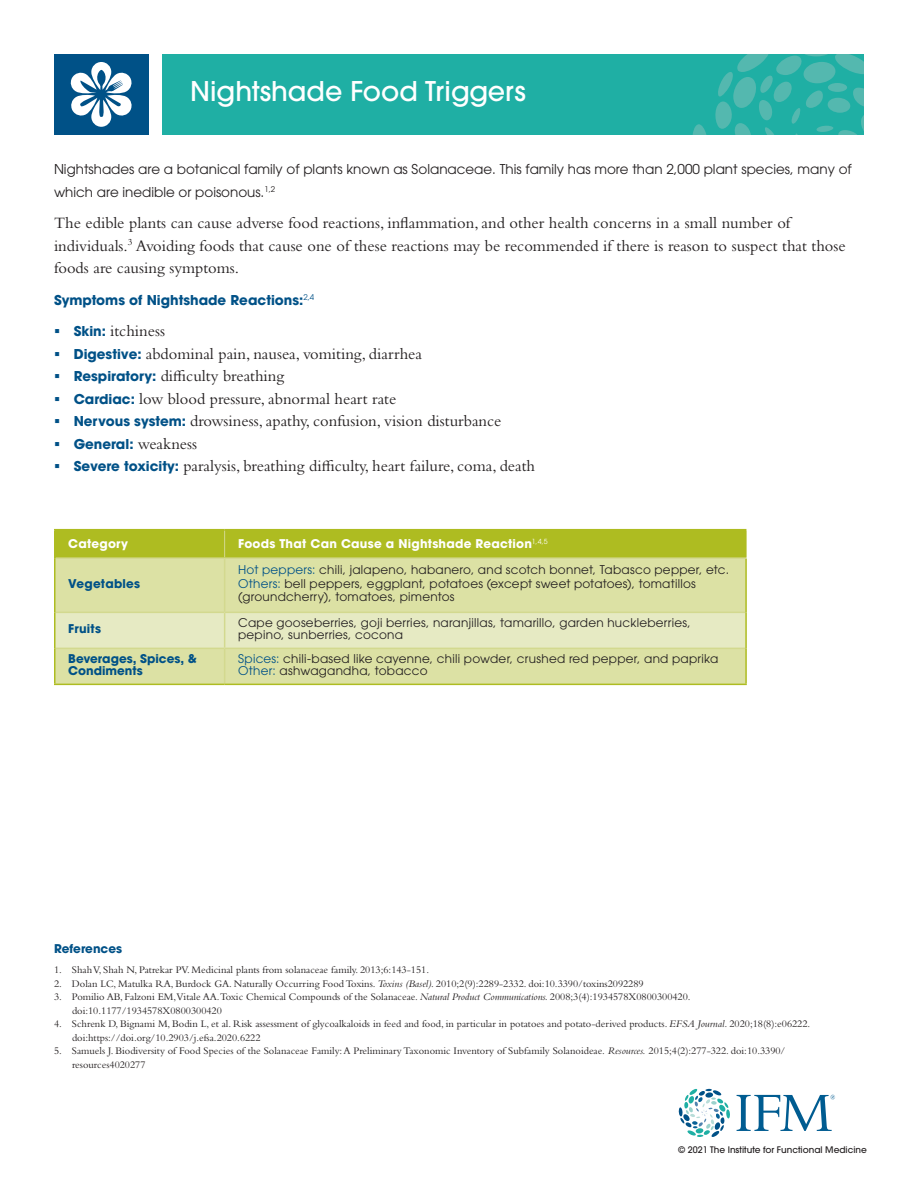
<style>
.page{position:relative;width:918px;height:1188px;background:#fff}
.page>*{position:absolute;margin:0;border:0;box-sizing:border-box;transform-origin:0 0}
.t1{font:500 27px "ITC Avant Garde Pro";color:#fff}
.Body{font:16.5px/22.5px "Bembo Std";color:#231f20}
.Body-2{font:13.5px/22.5px "ITC Avant Garde Pro";color:#231f20}
.Body-3{font:700 13.5px "ITC Avant Garde Pro";color:#005187}
.Table_text{font:12px/13.5px "ITC Avant Garde Std";letter-spacing:.02em;color:#231f20}
.Table_Text_bold{font:700 12px "ITC Avant Garde Std";letter-spacing:.02em;color:#fff}
.Table_Text_bold-2{font:700 12px/12px "ITC Avant Garde Std";color:#005187}
.subhead_2{font:700 12px "ITC Avant Garde Pro";color:#005187}
.references{font:10.5px/13.5px "Bembo Std";color:#231f20}
.body_bullet{font:500 9px "Avant Garde";color:#231f20}
.s1{color:#005187}
.s2{font-family:"ITC Avant Garde Pro";font-weight:700;font-size:13.5px;color:#005187}
.s3{font-family:"Bembo Std";font-weight:400;font-size:16.5px;color:#231f20}
.s4{font-style:italic}
</style>
<div class="page">
<div style="left:162px;top:54px;width:702px;height:81px;background:#1fafa4"></div>
<div style="left:54px;top:54px;width:94px;height:81px;background:#005187"></div>
<svg style="left:693px;top:124px;width:13px;height:11px"></svg>
<svg style="left:715px;top:54px;width:149px;height:81px"></svg>
<svg style="left:70px;top:62px;width:62px;height:65px"></svg>
<svg style="left:679px;top:1089px;width:51px;height:48px"></svg>
<svg style="left:737px;top:1095px;width:98px;height:36px"></svg>
<div style="left:56px;top:559px;width:689px;height:125px;background:#dce1a4"></div>
<div style="left:56px;top:613px;width:689px;height:35px;background:#e6eac3"></div>
<div style="left:56px;top:530px;width:691px;height:27px;background:#aebc21"></div>
<hr style="left:56px;top:557px;width:169px;height:2px;background:#d3d98f">
<hr style="left:225px;top:557px;width:522px;height:2px;background:#d3d98f">
<hr style="left:56px;top:612px;width:169px;height:1px;background:#d3d98f">
<hr style="left:225px;top:612px;width:520px;height:1px;background:#d3d98f">
<hr style="left:56px;top:648px;width:169px;height:1px;background:#d3d98f">
<hr style="left:225px;top:648px;width:520px;height:1px;background:#d3d98f">
<hr style="left:54px;top:558px;width:2px;height:54px;background:#aebc21">
<hr style="left:745px;top:559px;width:2px;height:53px;background:#aebc21">
<hr style="left:54px;top:612px;width:2px;height:36px;background:#aebc21">
<hr style="left:745px;top:612px;width:2px;height:36px;background:#aebc21">
<hr style="left:54px;top:648px;width:2px;height:36px;background:#aebc21">
<hr style="left:745px;top:648px;width:2px;height:36px;background:#aebc21">
<hr style="left:224px;top:559px;width:1px;height:53px;background:#d3d98f">
<hr style="left:224px;top:613px;width:1px;height:35px;background:#d3d98f">
<hr style="left:224px;top:649px;width:1px;height:35px;background:#d3d98f">
<hr style="left:54px;top:684px;width:171px;height:1px;background:#aebc21">
<hr style="left:225px;top:684px;width:522px;height:1px;background:#aebc21">
<hr style="left:54px;top:529px;width:171px;height:1px;background:#aebc21">
<hr style="left:225px;top:529px;width:521px;height:1px;background:#aebc21">
<hr style="left:54px;top:530px;width:2px;height:28px;background:#aebc21">
<p class="t1" style="left:190px;top:74px;width:337px">Nightshade Food Triggers</p>
<p class="Body-2" style="left:54px;top:158px;width:799px">Nightshades are a botanical family of plants known as Solanaceae. This family has more than 2,000 plant species, many of which are inedible or poisonous.<sup>1,2</sup></p>
<p class="Body" style="left:54px;top:212px;width:793px">The edible plants can cause adverse food reactions, inflammation, and other health concerns in a small number of individuals.<sup>3</sup> Avoiding foods that cause one of these reactions may be recommended if there is reason to suspect that those foods are causing symptoms.</p>
<p class="Body-3" style="left:54px;top:291px;width:262px">Symptoms of Nightshade Reactions:<sup>2,4</sup></p>
<p class="Body" style="left:54px;top:320px;width:113px"><span class="s1">▪</span> <span class="s2">Skin:</span> itchiness</p>
<p class="Body" style="left:54px;top:342px;width:370px"><span class="s1">▪</span> <span class="s2">Digestive:</span> abdominal pain, nausea, vomiting, diarrhea</p>
<p class="Body" style="left:54px;top:365px;width:232px"><span class="s1">▪</span> <span class="s2">Respiratory:</span> difficulty breathing</p>
<p class="Body" style="left:54px;top:387px;width:344px"><span class="s1">▪</span> <span class="s2">Cardiac:</span> low blood pressure, abnormal heart rate</p>
<p class="Body" style="left:54px;top:410px;width:449px"><span class="s1">▪</span> <span class="s2">Nervous system:</span> drowsiness, apathy, confusion, vision disturbance</p>
<p class="Body-3" style="left:54px;top:435px;width:145px">▪ General: <span class="s3">weakness</span></p>
<p class="Body" style="left:54px;top:455px;width:483px"><span class="s1">▪</span> <span class="s2">Severe toxicity:</span> paralysis, breathing difficulty, heart failure, coma, death</p>
<p class="Table_Text_bold" style="left:68px;top:536px;width:61px">Category</p>
<p class="Table_Text_bold" style="left:238px;top:536px;width:311px">Foods That Can Cause a Nightshade Reaction<sup>1,4,5</sup></p>
<p class="Table_Text_bold-2" style="left:68px;top:578px;width:73px">Vegetables</p>
<p class="Table_text" style="left:238px;top:563px;width:492px"><span class="s1">Hot peppers:</span> chili, jalapeno, habanero, and scotch bonnet, Tabasco pepper, etc.</p>
<p class="Table_text" style="left:238px;top:577px;width:459px"><span class="s1">Others:</span> bell peppers, eggplant, potatoes (except sweet potatoes), tomatillos (groundcherry), tomatoes, pimentos</p>
<p class="Table_Text_bold-2" style="left:68px;top:623px;width:34px">Fruits</p>
<p class="Table_text" style="left:238px;top:617px;width:454px;line-height:12px">Cape gooseberries, goji berries, naranjillas, tamarillo, garden huckleberries, pepino, sunberries, cocona</p>
<p class="Table_Text_bold-2" style="left:68px;top:653px;width:130px">Beverages, Spices, &amp;<br>Condiments</p>
<p class="Table_text" style="left:238px;top:652px;width:482px"><span class="s1">Spices:</span> chili-based like cayenne, chili powder, crushed red pepper, and paprika</p>
<p class="Table_text" style="left:238px;top:664px;width:191px"><span class="s1">Other:</span> ashwagandha, tobacco</p>
<p class="subhead_2" style="left:54px;top:940px;width:70px">References</p>
<p class="references" style="left:54px;top:963px;width:377px">1. Shah V, Shah N, Patrekar PV. Medicinal plants from solanaceae family. 2013;6:143-151.</p>
<p class="references" style="left:54px;top:976px;width:591px">2. Dolan LC, Matulka RA, Burdock GA. Naturally Occurring Food Toxins. <span class="s4">Toxins (Basel)</span>. 2010;2(9):2289-2332. doi:10.3390/toxins2092289</p>
<p class="references" style="left:72px;top:990px;width:620px;text-indent:-18px">3. Pomilio AB, Falzoni EM,Vitale AA.Toxic Chemical Compounds of the Solanaceae. <span class="s4">Natural Product Communications.</span> 2008;3(4):1934578X0800300420. doi:10.1177/1934578X0800300420</p>
<p class="references" style="left:72px;top:1017px;width:740px;text-indent:-18px">4. Schrenk D, Bignami M, Bodin L, et al. Risk assessment of glycoalkaloids in feed and food, in particular in potatoes and potato-derived products. <span class="s4">EFSA Journal.</span> 2020;18(8):e06222. doi:https://doi.org/10.2903/j.efsa.2020.6222</p>
<p class="references" style="left:72px;top:1044px;width:715px;text-indent:-18px">5. Samuels J. Biodiversity of Food Species of the Solanaceae Family: A Preliminary Taxonomic Inventory of Subfamily Solanoideae. <span class="s4">Resources.</span> 2015;4(2):277-322. doi:10.3390/ resources4020277</p>
<p class="body_bullet" style="left:678px;top:1144px;width:190px">© 2021 The Institute for Functional Medicine</p>
</div>
